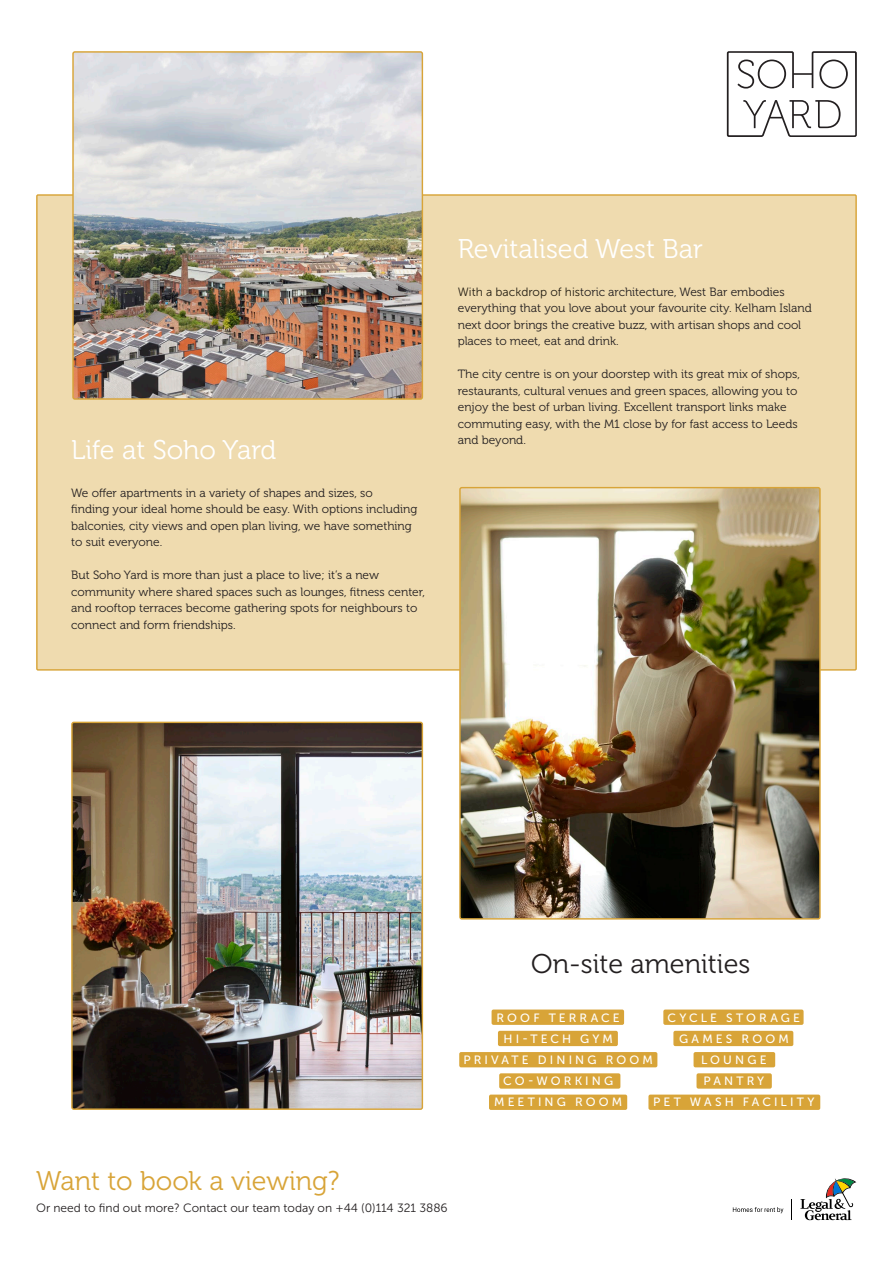
<style>
.page{position:relative;width:893px;height:1263px;background:#fff}
.page>*{position:absolute;margin:0;border:0;box-sizing:border-box;transform-origin:0 0}
.disclaimer_8pt{font:27px "Museo 300";color:#fff}
.t1{font:27px "Museo 300";color:#d8a438}
.disclaimer_8pt-2{font:27px "Museo 300";color:#231f20}
.Stats_bullet_10pt{font:12px/16.5px "Museo 300";color:#231f20}
.t2{font:12px "Museo Sans 500";letter-spacing:.26em;color:#fff}
.t3{font:12px "Museo Sans 300";color:#231f20}
.s1{font-family:"Museo Sans 300";color:#241e13}
</style>
<div class="page">
<div style="left:492px;top:1010px;width:131px;height:14px;background:#d8a438"></div>
<div style="left:492px;top:1009px;width:132px;height:16px;border:1px solid #d8a438"></div>
<div style="left:664px;top:1010px;width:139px;height:14px;background:#d8a438"></div>
<div style="left:663px;top:1009px;width:141px;height:16px;border:1px solid #d8a438"></div>
<div style="left:694px;top:1053px;width:80px;height:14px;background:#d8a438"></div>
<div style="left:693px;top:1052px;width:82px;height:15px;border:1px solid #d8a438"></div>
<div style="left:674px;top:1031px;width:119px;height:14px;background:#d8a438"></div>
<div style="left:673px;top:1031px;width:120px;height:15px;border:1px solid #d8a438"></div>
<div style="left:697px;top:1074px;width:74px;height:14px;background:#d8a438"></div>
<div style="left:696px;top:1073px;width:76px;height:16px;border:1px solid #d8a438"></div>
<div style="left:649px;top:1095px;width:170px;height:14px;background:#d8a438"></div>
<div style="left:648px;top:1094px;width:172px;height:16px;border:1px solid #d8a438"></div>
<div style="left:499px;top:1031px;width:118px;height:14px;background:#d8a438"></div>
<div style="left:498px;top:1031px;width:120px;height:15px;border:1px solid #d8a438"></div>
<div style="left:460px;top:1053px;width:197px;height:14px;background:#d8a438"></div>
<div style="left:459px;top:1052px;width:198px;height:15px;border:1px solid #d8a438"></div>
<div style="left:500px;top:1074px;width:120px;height:14px;background:#d8a438"></div>
<div style="left:499px;top:1073px;width:121px;height:16px;border:1px solid #d8a438"></div>
<div style="left:490px;top:1095px;width:136px;height:14px;background:#d8a438"></div>
<div style="left:489px;top:1094px;width:138px;height:16px;border:1px solid #d8a438"></div>
<div style="left:37px;top:195px;width:819px;height:475px;background:#efdbaf"></div>
<img style="left:74px;top:53px;width:347px;height:345px">
<div style="left:72px;top:51px;width:351px;height:349px;border:1px solid #d8a438;border-radius:2px"></div>
<img style="left:73px;top:724px;width:348px;height:384px">
<div style="left:71px;top:722px;width:352px;height:388px;border:1px solid #d8a438;border-radius:2px"></div>
<img style="left:461px;top:489px;width:358px;height:428px">
<div style="left:459px;top:487px;width:362px;height:432px;border:1px solid #d8a438;border-radius:2px"></div>
<svg style="left:727px;top:51px;width:130px;height:86px"></svg>
<svg style="left:800px;top:1178px;width:56px;height:42px"></svg>
<svg style="left:791px;top:1199px;width:1px;height:21px"></svg>
<svg style="left:733px;top:1207px;width:50px;height:6px"></svg>
<p class="disclaimer_8pt" style="left:71px;top:435px;width:207px">Life at Soho Yard</p>
<p class="Stats_bullet_10pt" style="left:71px;top:485px;width:348px">We offer apartments in a variety of shapes and sizes, so<br>finding your ideal home should be easy. With options including balconies, city views and open plan living, we have something to suit everyone.</p>
<p class="Stats_bullet_10pt" style="left:71px;top:567px;width:355px">But Soho Yard is more than just a place to live; it’s a new community where shared spaces such as lounges, fitness center, and rooftop terraces become gathering spots for neighbours to connect and form friendships.</p>
<p class="disclaimer_8pt" style="left:458px;top:235px;width:247px">Revitalised West Bar</p>
<p class="Stats_bullet_10pt" style="left:458px;top:284px;width:356px"><span class="s1">With a backdrop of his</span>toric architecture, West Bar embodies everything that you love about your favourite city. Kelham Island next door brings the creative buzz, with artisan shops and cool places to meet, eat and drink.</p>
<p class="Stats_bullet_10pt" style="left:458px;top:366px;width:344px">The city centre is on your doorstep with its great mix of shops, restaurants, cultural venues and green spaces, allowing you to enjoy the best of urban living. Excellent transport links make commuting easy, with the M1 close by for fast access to Leeds and beyond.</p>
<p class="disclaimer_8pt-2" style="left:531px;top:949px;width:221px">On-site amenities</p>
<p class="t2" style="left:496px;top:1011px;width:125px">ROOF TERRACE</p>
<p class="t2" style="left:504px;top:1032px;width:111px">HI-TECH GYM</p>
<p class="t2" style="left:463px;top:1053px;width:191px">PRIVATE DINING ROOM</p>
<p class="t2" style="left:503px;top:1074px;width:112px">CO-WORKING</p>
<p class="t2" style="left:494px;top:1096px;width:130px">MEETING ROOM</p>
<p class="t2" style="left:668px;top:1011px;width:134px">CYCLE STORAGE</p>
<p class="t2" style="left:679px;top:1032px;width:111px">GAMES ROOM</p>
<p class="t2" style="left:701px;top:1053px;width:67px">LOUNGE</p>
<p class="t2" style="left:703px;top:1074px;width:62px">PANTRY</p>
<p class="t2" style="left:653px;top:1096px;width:163px">PET WASH FACILITY</p>
<p class="t1" style="left:36px;top:1166px;width:305px">Want to book a viewing?</p>
<p class="t3" style="left:36px;top:1201px;width:413px">Or need to find out more? Contact our team today on +44 (0)114 321 3886</p>
</div>
